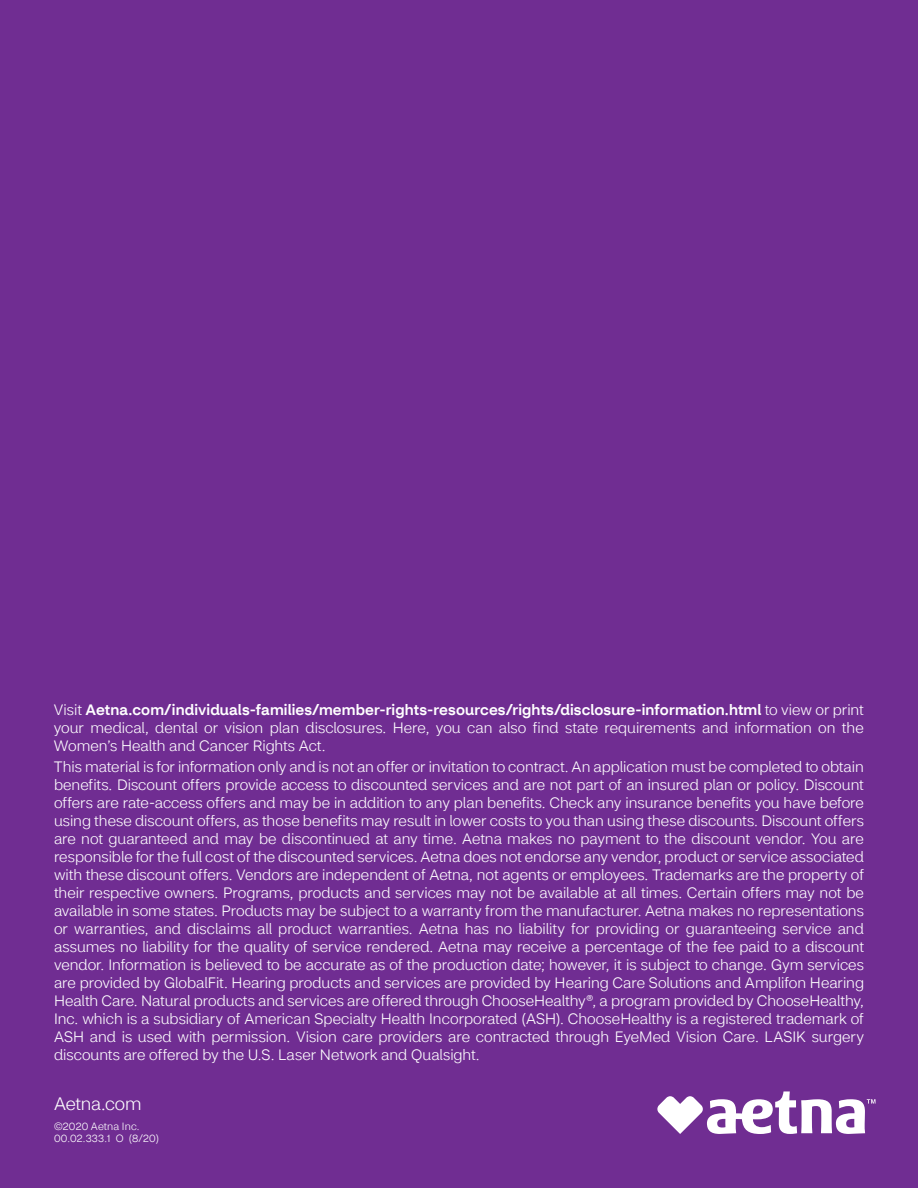
<style>
.page{position:relative;width:918px;height:1188px;background:#702d92}
.page>*{position:absolute;margin:0;border:0;box-sizing:border-box;transform-origin:0 0}
.t1{font:300 18px "CVS Health Sans";letter-spacing:-.015em;color:#fff}
.t2{font:300 15px/18px "CVS Health Sans";color:#fff;text-align:justify}
.t3{font:300 10.5px "CVS Health Sans";letter-spacing:.02em;color:#fff}
.s1{font-weight:500}
</style>
<div class="page">
<svg style="left:657px;top:1091px;width:218px;height:43px"></svg>
<p class="t2" style="left:54px;top:700px;width:811px">Visit <span class="s1">Aetna.com/individuals-families/member-rights-resources/rights/disclosure-information.html</span> to view or print your medical, dental or vision plan disclosures. Here, you can also find state requirements and information on the Women’s Health and Cancer Rights Act.</p>
<p class="t2" style="left:54px;top:758px;width:812px">This material is for information only and is not an offer or invitation to contract. An application must be completed to obtain benefits. Discount offers provide access to discounted services and are not part of an insured plan or policy. Discount offers are rate-access offers and may be in addition to any plan benefits. Check any insurance benefits you have before using these discount offers, as those benefits may result in lower costs to you than using these discounts. Discount offers are not guaranteed and may be discontinued at any time. Aetna makes no payment to the discount vendor. You are responsible for the full cost of the discounted services. Aetna does not endorse any vendor, product or service associated with these discount offers. Vendors are independent of Aetna, not agents or employees. Trademarks are the property of their respective owners. Programs, products and services may not be available at all times. Certain offers may not be available in some states. Products may be subject to a warranty from the manufacturer. Aetna makes no representations or warranties, and disclaims all product warranties. Aetna has no liability for providing or guaranteeing service and assumes no liability for the quality of service rendered. Aetna may receive a percentage of the fee paid to a discount vendor. Information is believed to be accurate as of the production date; however, it is subject to change. Gym services are provided by GlobalFit. Hearing products and services are provided by Hearing Care Solutions and Amplifon Hearing Health Care. Natural products and services are offered through ChooseHealthy®, a program provided by ChooseHealthy, Inc. which is a subsidiary of American Specialty Health Incorporated (ASH). ChooseHealthy is a registered trademark of ASH and is used with permission. Vision care providers are contracted through EyeMed Vision Care. LASIK surgery discounts are offered by the U.S. Laser Network and Qualsight.</p>
<p class="t1" style="left:54px;top:1093px;width:89px">Aetna.com</p>
<p class="t3" style="left:54px;top:1120px;width:87px">©2020 Aetna Inc.</p>
<p class="t3" style="left:54px;top:1132px;width:107px">00.02.333.1 O (8/20)</p>
</div>
